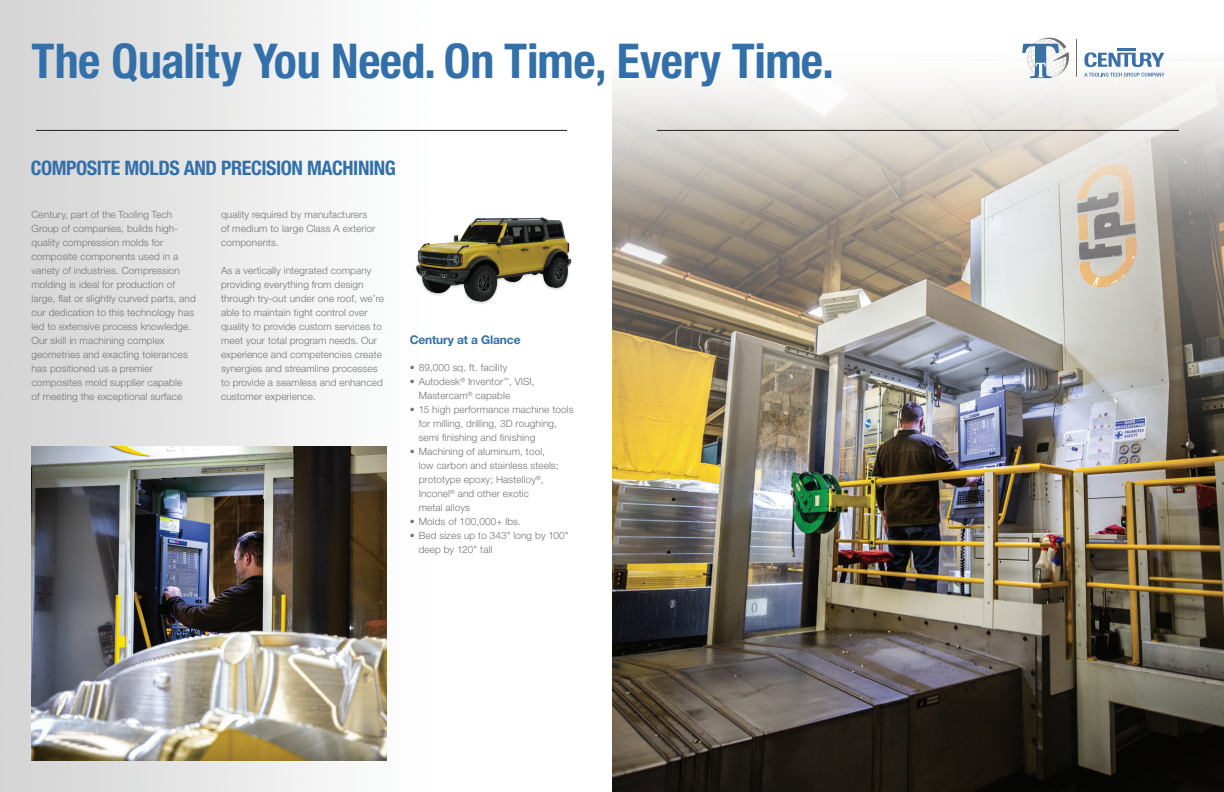
<style>
.page{position:relative;width:1224px;height:792px;background:#fff}
.page>*{position:absolute;margin:0;border:0;box-sizing:border-box;transform-origin:0 0}
.t1{font:700 condensed 48px "Helvetica Neue LT Std";letter-spacing:-.015em;color:#3370a9}
.t2{font:700 condensed 20px "Helvetica Neue LT Std";letter-spacing:-.02em;color:#3370a9}
.t3{font:700 12px "Helvetica Neue LT Std";letter-spacing:-.01em;color:#3370a9}
.t4{font:300 10px/14px "Helvetica Neue LT Std";letter-spacing:.01em;color:#737473}
</style>
<div class="page">
<img style="left:612px;top:67px;width:612px;height:725px">
<img style="left:0;top:0;width:528px;height:792px">
<img style="left:32px;top:447px;width:354px;height:313px">
<img style="left:409px;top:210px;width:163px;height:96px">
<svg style="left:1022px;top:37px;width:49px;height:41px"></svg>
<svg style="left:1084px;top:73px;width:80px;height:4px"></svg>
<hr style="left:1076px;top:39px;width:1px;height:37px;background:#6d6f70">
<hr style="left:1117px;top:48px;width:19px;height:3px;background:#3b6fa7">
<svg style="left:1084px;top:52px;width:80px;height:15px"></svg>
<hr style="left:36px;top:130px;width:531px;height:1px;background:#231f20">
<hr style="left:657px;top:130px;width:522px;height:1px;background:#231f20">
<h1 class="t1" style="left:32px;top:32px;width:804px">The Quality You Need. On Time, Every Time.</h1>
<h2 class="t2" style="left:31px;top:155px;width:367px">COMPOSITE MOLDS AND PRECISION MACHINING</h2>
<p class="t4" style="left:32px;top:207px;width:166px">Century, part of the Tooling Tech Group of companies, builds high&shy;quality compression molds for composite components used in a variety of industries. Compression molding is ideal for production of large, flat or slightly curved parts, and our dedication to this technology has led to extensive process knowledge.<br>Our skill in machining complex geometries and exacting tolerances has positioned us a premier composites mold supplier capable<br>of meeting the exceptional surface</p>
<p class="t4" style="left:221px;top:207px;width:156px">quality required by manufacturers of medium to large Class A exterior components.</p>
<p class="t4" style="left:221px;top:263px;width:164px">As a vertically integrated company providing everything from design through try-out under one roof, we’re able to maintain tight control over quality to provide custom services to meet your total program needs. Our experience and competencies create synergies and streamline processes to provide a seamless and enhanced customer experience.</p>
<p class="t3" style="left:410px;top:332px;width:112px">Century at a Glance</p>
<p class="t4" style="left:410px;top:360px;width:99px">• 89,000 sq. ft. facility</p>
<p class="t4" style="left:419px;top:374px;width:118px;text-indent:-9px">• Autodesk<sup>®</sup> Inventor<sup>™</sup>, VISI,<br>Mastercam<sup>®</sup> capable</p>
<p class="t4" style="left:419px;top:402px;width:156px;text-indent:-9px">• 15 high performance machine tools for milling, drilling, 3D roughing, semi finishing and finishing</p>
<p class="t4" style="left:419px;top:444px;width:141px;text-indent:-9px">• Machining of aluminum, tool, low carbon and stainless steels; prototype epoxy; Hastelloy<sup>®</sup>,<br>Inconel<sup>®</sup> and other exotic<br>metal alloys</p>
<p class="t4" style="left:410px;top:514px;width:113px">• Molds of 100,000+ lbs.</p>
<p class="t4" style="left:419px;top:528px;width:151px;text-indent:-9px">• Bed sizes up to 343" long by 100" deep by 120" tall</p>
</div>
